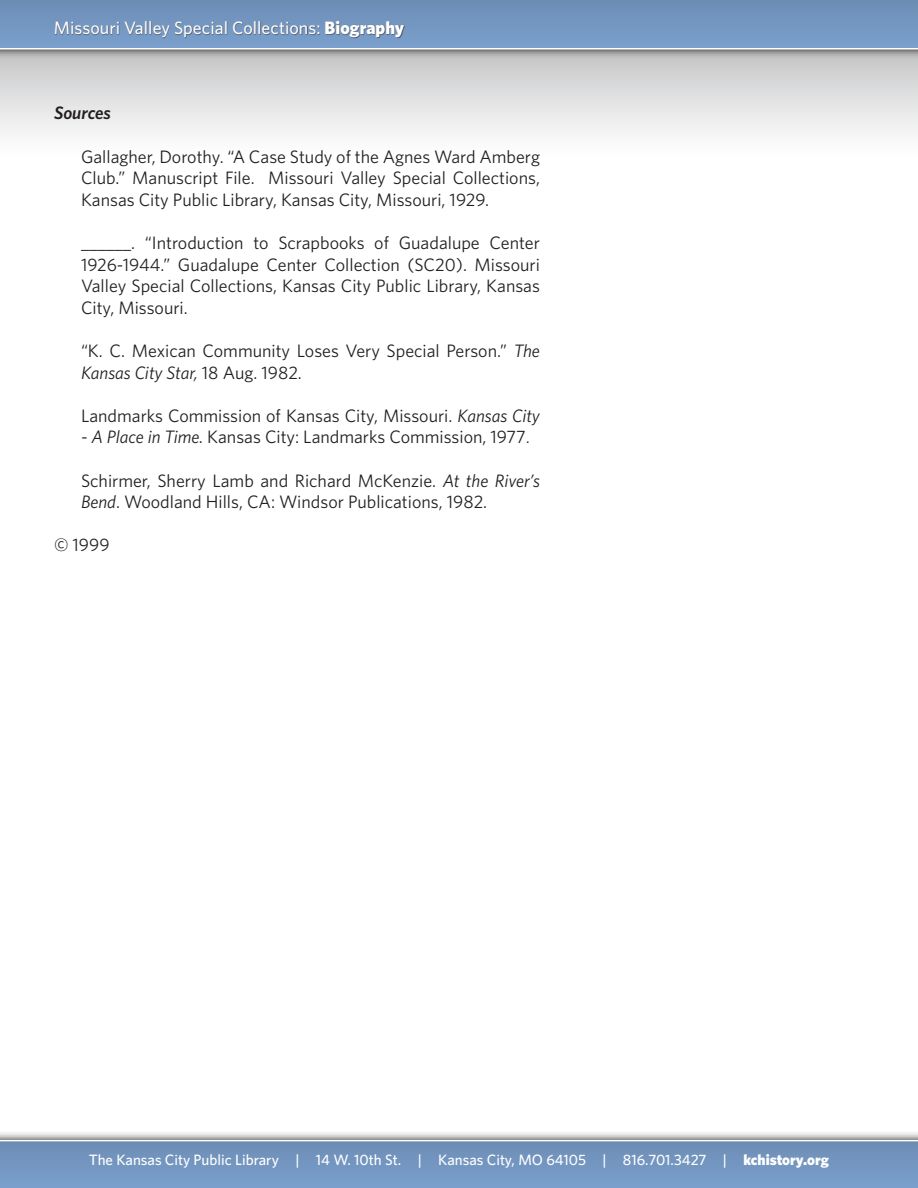
<style>
.page{position:relative;width:918px;height:1188px;background:#fff}
.page>*{position:absolute;margin:0;border:0;box-sizing:border-box;transform-origin:0 0}
.t1{font:18px/21.6px "Whitney";color:#231f20;text-align:justify}
.t2{font:500 18px "Whitney";color:#fff}
.t3{font:italic 600 18px "Whitney";color:#231f20}
.t4{font:500 15px "Whitney";color:#fff}
.s1{font-weight:900}
.s2{font-style:italic}
.s3{font-family:"Verdana";font-size:11.25px}
</style>
<div class="page">
<div style="left:0;top:50px;width:918px;height:108px;background:linear-gradient(to bottom,#c5c5c6,#fff)"></div>
<div style="left:0;top:0;width:918px;height:60px;background:#231f20;opacity:.75"></div>
<div style="left:0;top:0;width:918px;height:48px;background:linear-gradient(to bottom,#6c8db4,#7b9fcc)"></div>
<div style="left:52px;top:16px;width:544px;height:41px;background:#231f20;opacity:.75"></div>
<div style="left:0;top:1130px;width:918px;height:58px;background:#231f20;opacity:.75"></div>
<svg style="left:0;top:1140px;width:918px;height:2px"></svg>
<div style="left:0;top:1142px;width:918px;height:46px;background:#7396c1"></div>
<p class="t2" style="left:54px;top:17px;width:352px">Missouri Valley Special Collections: <span class="s1">Biography</span></p>
<p class="t3" style="left:54px;top:102px;width:58px">Sources</p>
<p class="t1" style="left:81px;top:145px;width:461px">Gallagher, Dorothy. “A Case Study of the Agnes Ward Amberg Club.” Manuscript File. Missouri Valley Special Collections, Kansas City Public Library, Kansas City, Missouri, 1929.</p>
<p class="t1" style="left:81px;top:232px;width:461px">______. “Introduction to Scrapbooks of Guadalupe Center 1926-1944.” Guadalupe Center Collection (SC20). Missouri Valley Special Collections, Kansas City Public Library, Kansas City, Missouri.</p>
<p class="t1" style="left:81px;top:340px;width:461px">“K. C. Mexican Community Loses Very Special Person.” <span class="s2">The<br>Kansas City Star,</span> 18 Aug. 1982.</p>
<p class="t1" style="left:81px;top:404px;width:460px">Landmarks Commission of Kansas City, Missouri. <span class="s2">Kansas City</span></p>
<p class="t1" style="left:81px;top:426px;width:450px"><span class="s2">- A Place in Time.</span> Kansas City: Landmarks Commission, 1977<span class="s3">.</span></p>
<p class="t1" style="left:81px;top:469px;width:461px">Schirmer, Sherry Lamb and Richard McKenzie. <span class="s2">At the River’s<br>Bend</span>. Woodland Hills, CA: Windsor Publications, 1982.</p>
<p class="t1" style="left:54px;top:534px;width:57px">© 1999</p>
<p class="t4" style="left:89px;top:1151px;width:742px">The Kansas City Public Library | 14 W. 10th St. | Kansas City, MO 64105 | 816.701.3427 | <span class="s1">kchistory.org</span></p>
</div>
